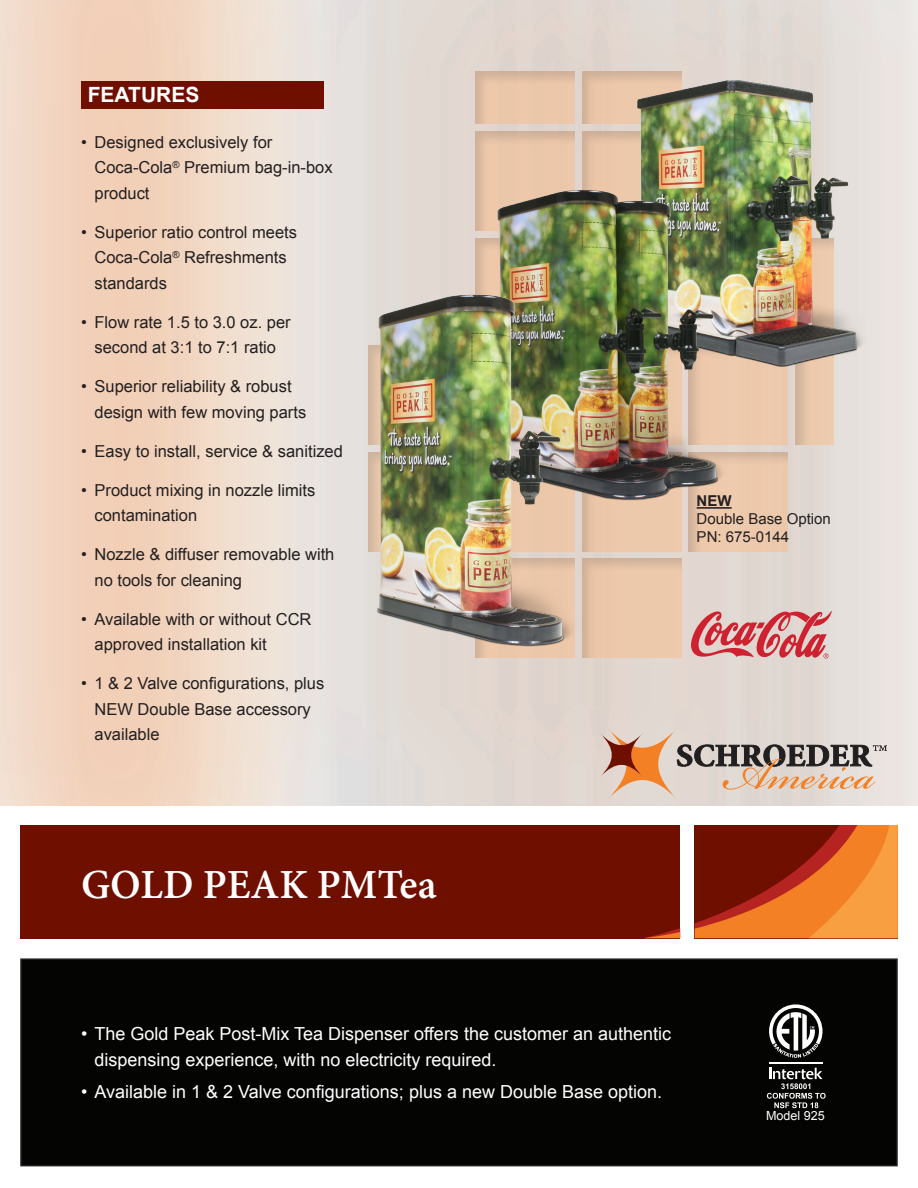
<style>
.page{position:relative;width:918px;height:1188px;background:#fff}
.page>*{position:absolute;margin:0;border:0;box-sizing:border-box;transform-origin:0 0}
.t1{font:700 45px "Adobe Devanagari";color:#fff}
.t2{font:700 21px "Arial";color:#fff}
.t3{font:18px/25.5px "Arial";color:#fff}
.t4{font:16.5px/25.5px "Arial";color:#231f20}
.t5{font:15px "Arial";color:#231f20}
.t6{font:700 15px "Arial";color:#231f20}
.t7{font:12.6px "Arial";color:#fff}
</style>
<div class="page">
<img style="left:0;top:0;width:918px;height:806px">
<div style="left:21px;top:959px;width:876px;height:207px;background:#040503"></div>
<div style="left:20px;top:958px;width:878px;height:208px;border:2px solid #231f20"></div>
<div style="left:20px;top:825px;width:660px;height:113px;background:#6f0f00"></div>
<svg style="left:645px;top:928px;width:35px;height:10px"></svg>
<svg style="left:695px;top:825px;width:203px;height:113px;background:#bc521c"></svg>
<div style="left:581px;top:556px;width:102px;height:102px;background:#231f20;opacity:.3"></div>
<div style="left:687px;top:449px;width:102px;height:102px;background:#231f20;opacity:.3"></div>
<div style="left:581px;top:449px;width:102px;height:102px;background:#edc9ab"></div>
<div style="left:581px;top:71px;width:102px;height:56px;background:#231f20;opacity:.3"></div>
<div style="left:473px;top:71px;width:103px;height:56px;background:#231f20;opacity:.3"></div>
<div style="left:473px;top:131px;width:103px;height:101px;background:#231f20;opacity:.3"></div>
<div style="left:581px;top:131px;width:102px;height:101px;background:#231f20;opacity:.3"></div>
<div style="left:473px;top:236px;width:103px;height:102px;background:#231f20;opacity:.3"></div>
<div style="left:794px;top:343px;width:40px;height:102px;background:#231f20;opacity:.3"></div>
<div style="left:687px;top:343px;width:102px;height:102px;background:#edc9ac"></div>
<svg style="left:607px;top:727px;width:71px;height:73px;background:#e5c3a9"></svg>
<svg style="left:600px;top:733px;width:43px;height:44px;background:#c4896d"></svg>
<svg style="left:677px;top:745px;width:210px;height:45px;background:#b4a59a"></svg>
<img style="left:626px;top:67px;width:242px;height:308px">
<div style="left:81px;top:81px;width:243px;height:28px;background:#6f0f00"></div>
<hr style="left:769px;top:1062px;width:54px;height:1px;background:#fff">
<svg style="left:769px;top:1004px;width:54px;height:54px"></svg>
<svg style="left:767px;top:1068px;width:59px;height:40px"></svg>
<svg style="left:691px;top:611px;width:141px;height:48px;background:#d88b8d"></svg>
<img style="left:481px;top:176px;width:249px;height:337px">
<hr style="left:697px;top:507px;width:35px;height:2px;background:#231f20">
<img style="left:343px;top:275px;width:244px;height:390px">
<p class="t2" style="left:88px;top:83px;width:113px">FEATURES</p>
<p class="t4" style="left:94px;top:129px;width:240px;text-indent:-14px">• Designed exclusively for<br>Coca-Cola<sup>®</sup> Premium bag-in-box product</p>
<p class="t4" style="left:94px;top:219px;width:204px;text-indent:-14px">• Superior ratio control meets<br>Coca-Cola<sup>®</sup> Refreshments standards</p>
<p class="t4" style="left:81px;top:309px;width:211px;text-align:center">• Flow rate 1.5 to 3.0 oz. per second at 3:1 to 7:1 ratio</p>
<p class="t4" style="left:94px;top:374px;width:213px;text-indent:-14px">• Superior reliability &amp; robust design with few moving parts</p>
<p class="t4" style="left:81px;top:438px;width:264px">• Easy to install, service &amp; sanitized</p>
<p class="t4" style="left:94px;top:477px;width:222px;text-indent:-14px">• Product mixing in nozzle limits contamination</p>
<p class="t4" style="left:94px;top:542px;width:241px;text-indent:-14px">• Nozzle &amp; diffuser removable with no tools for cleaning</p>
<p class="t4" style="left:94px;top:606px;width:219px;text-indent:-14px">• Available with or without CCR approved installation kit</p>
<p class="t4" style="left:94px;top:671px;width:231px;text-indent:-14px">• 1 &amp; 2 Valve configurations, plus<br>NEW Double Base accessory available</p>
<p class="t6" style="left:697px;top:493px;width:36px">NEW</p>
<p class="t5" style="left:697px;top:509px;width:136px">Double Base Option</p>
<p class="t5" style="left:697px;top:527px;width:94px">PN: 675-0144</p>
<p class="t1" style="left:81px;top:859px;width:357px">GOLD PEAK PMTea</p>
<p class="t3" style="left:94px;top:1021px;width:578px;text-indent:-14px">• The Gold Peak Post-Mix Tea Dispenser offers the customer an authentic dispensing experience, with no electricity required.</p>
<p class="t3" style="left:81px;top:1079px;width:583px">• Available in 1 &amp; 2 Valve configurations; plus a new Double Base option.</p>
<p class="t7" style="left:766px;top:1108px;width:60px">Model 925</p>
</div>
